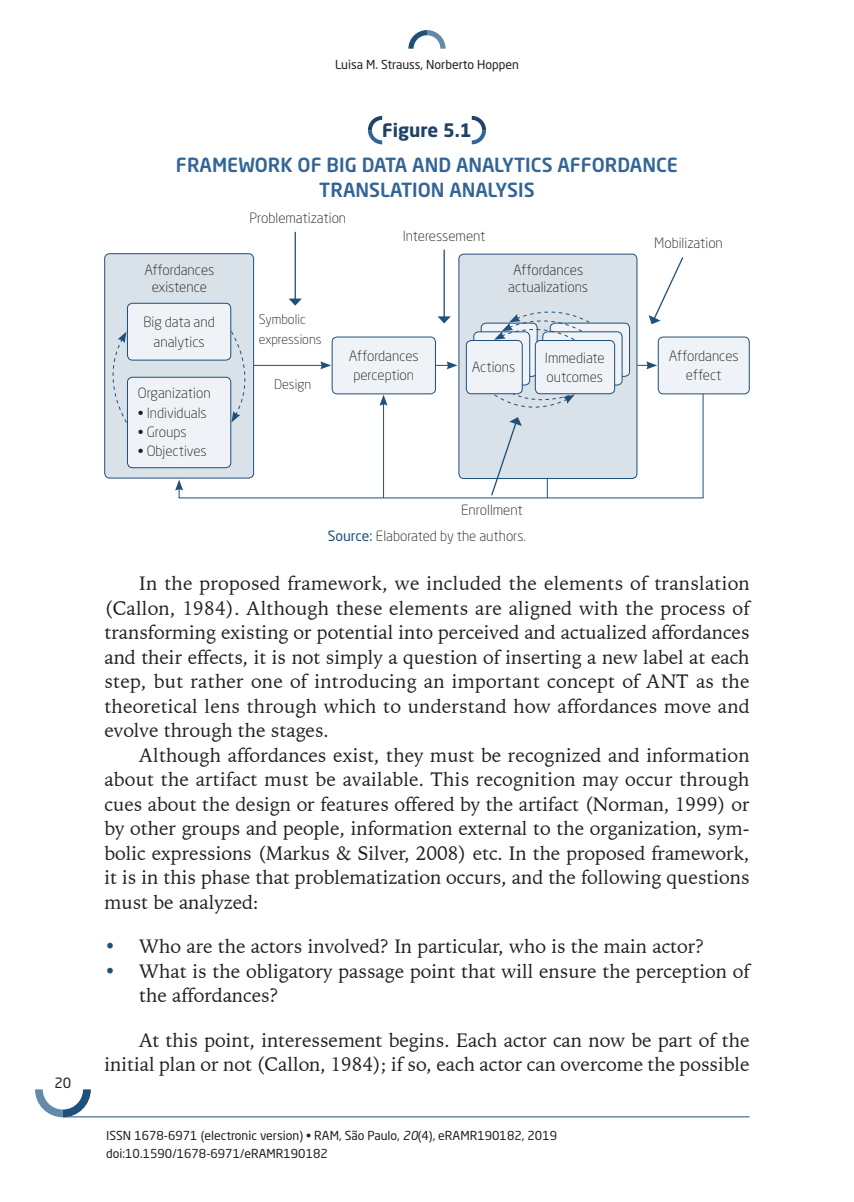
<style>
.page{position:relative;width:854px;height:1202px;background:#fff}
.page>*{position:absolute;margin:0;border:0;box-sizing:border-box;transform-origin:0 0}
.Corpo_do_texto{font:19.25px/24.5px "Iowan Old Style BT";color:#231f20;text-align:justify}
.Tabela_Tit{font:500 19.25px/24.5px "Neo Sans Std";color:#326597;text-align:center}
.Tabela_número{font:700 18.38px "Neo Sans Std";color:#1f4266}
.Tabela_fonte{font:300 14px/19.2px "Neo Sans Std";color:#231f20;text-align:center}
.t1{font:14px "Neo Sans Std";color:#231f20}
.t2{font:300 13.12px/19.2px "Neo Sans Std";color:#231f20}
.t3{font:12.25px/17.5px "Neo Sans Std";color:#231f20}
.s1{font-weight:400;color:#1f507b}
.s2{color:#1f507b}
.s3{font-style:italic}
</style>
<div class="page">
<svg style="left:35px;top:1089px;width:56px;height:27px"></svg>
<svg style="left:408px;top:30px;width:37px;height:19px"></svg>
<hr style="left:63px;top:1116px;width:686px;height:1px;background:#1f507b">
<svg style="left:368px;top:116px;width:14px;height:28px"></svg>
<svg style="left:472px;top:116px;width:14px;height:28px"></svg>
<div style="left:105px;top:253px;width:149px;height:225px;background:#d9e1e9;border-radius:5px"></div>
<div style="left:104px;top:253px;width:150px;height:225px;border:1px solid #1f507b;border-radius:5px"></div>
<div style="left:459px;top:254px;width:178px;height:224px;background:#d9e1e9;border-radius:5px"></div>
<div style="left:458px;top:253px;width:179px;height:226px;border:1px solid #1f507b;border-radius:5px"></div>
<svg style="left:481px;top:323px;width:56px;height:53px"></svg>
<div style="left:474px;top:332px;width:56px;height:53px;background:#eff2f6;border-radius:5px"></div>
<div style="left:473px;top:331px;width:57px;height:54px;border:1px solid #1f507b;border-radius:5px"></div>
<div style="left:550px;top:323px;width:79px;height:53px;background:#eff2f6;border-radius:5px"></div>
<div style="left:550px;top:322px;width:80px;height:55px;border:1px solid #1f507b;border-radius:5px"></div>
<div style="left:543px;top:332px;width:79px;height:53px;background:#eff2f6;border-radius:5px"></div>
<div style="left:542px;top:331px;width:80px;height:54px;border:1px solid #1f507b;border-radius:5px"></div>
<div style="left:127px;top:303px;width:104px;height:57px;background:#eff2f6;border-radius:5px"></div>
<div style="left:127px;top:303px;width:104px;height:57px;border:1px solid #1f507b;border-radius:5px"></div>
<div style="left:127px;top:377px;width:104px;height:90px;background:#eff2f6;border-radius:5px"></div>
<div style="left:127px;top:377px;width:104px;height:91px;border:1px solid #1f507b;border-radius:5px"></div>
<hr style="left:254px;top:365px;width:69px;height:1px;background:#1f507b">
<svg style="left:320px;top:361px;width:11px;height:8px"></svg>
<svg style="left:436px;top:361px;width:22px;height:8px"></svg>
<svg style="left:637px;top:361px;width:20px;height:8px"></svg>
<svg style="left:178px;top:386px;width:526px;height:112px"></svg>
<svg style="left:175px;top:479px;width:8px;height:11px"></svg>
<div style="left:658px;top:337px;width:91px;height:57px;background:#eff2f6;border-radius:5px"></div>
<div style="left:658px;top:336px;width:92px;height:58px;border:1px solid #1f507b;border-radius:5px"></div>
<hr style="left:383px;top:403px;width:1px;height:95px;background:#1f507b">
<svg style="left:379px;top:394px;width:8px;height:11px"></svg>
<div style="left:332px;top:337px;width:103px;height:57px;background:#eff2f6;border-radius:5px"></div>
<div style="left:332px;top:336px;width:104px;height:58px;border:1px solid #1f507b;border-radius:5px"></div>
<hr style="left:295px;top:232px;width:1px;height:67px;background:#1f507b">
<svg style="left:289px;top:298px;width:13px;height:7px"></svg>
<hr style="left:443px;top:249px;width:2px;height:68px;background:#1f507b">
<svg style="left:437px;top:316px;width:14px;height:7px"></svg>
<svg style="left:648px;top:257px;width:36px;height:67px"></svg>
<svg style="left:104px;top:331px;width:23px;height:92px"></svg>
<svg style="left:230px;top:330px;width:29px;height:92px"></svg>
<svg style="left:494px;top:311px;width:96px;height:30px"></svg>
<svg style="left:490px;top:392px;width:87px;height:106px"></svg>
<div style="left:466px;top:340px;width:56px;height:53px;background:#eff2f6;border-radius:5px"></div>
<div style="left:466px;top:340px;width:57px;height:54px;border:1px solid #1f507b;border-radius:5px"></div>
<div style="left:535px;top:340px;width:80px;height:53px;background:#eff2f6;border-radius:5px"></div>
<div style="left:535px;top:340px;width:80px;height:54px;border:1px solid #1f507b;border-radius:5px"></div>
<p class="t1" style="left:54px;top:1073px;width:18px">20</p>
<p class="t3" style="left:335px;top:55px;width:185px">Luisa M. Strauss, Norberto Hoppen</p>
<p class="Tabela_número" style="left:382px;top:118px;width:91px">Figure 5.1</p>
<p class="Tabela_Tit" style="left:176px;top:153px;width:504px">FRAMEWORK OF BIG DATA AND ANALYTICS AFFORDANCE<br>TRANSLATION ANALYSIS</p>
<p class="Tabela_fonte" style="left:144px;top:261px;width:71px;line-height:17.5px">Affordances existence</p>
<p class="Tabela_fonte" style="left:143px;top:312px;width:73px">Big data and analytics</p>
<p class="Tabela_fonte" style="left:138px;top:383px;width:74px">Organization</p>
<p class="Tabela_fonte" style="left:138px;top:402px;width:70px">• Individuals</p>
<p class="Tabela_fonte" style="left:138px;top:422px;width:50px">• Groups</p>
<p class="Tabela_fonte" style="left:138px;top:441px;width:70px">• Objectives</p>
<p class="Tabela_fonte" style="left:250px;top:208px;width:98px">Problematization</p>
<p class="Tabela_fonte" style="left:403px;top:226px;width:84px">Interessement</p>
<p class="Tabela_fonte" style="left:508px;top:261px;width:81px;line-height:17.5px">Affordances actualizations</p>
<p class="t2" style="left:259px;top:310px;width:64px">Symbolic expressions</p>
<p class="t2" style="left:274px;top:374px;width:39px">Design</p>
<p class="Tabela_fonte" style="left:349px;top:346px;width:71px">Affordances perception</p>
<p class="Tabela_fonte" style="left:472px;top:357px;width:45px">Actions</p>
<p class="Tabela_fonte" style="left:545px;top:348px;width:61px;text-align:left">Immediate outcomes</p>
<p class="Tabela_fonte" style="left:461px;top:500px;width:63px">Enrollment</p>
<p class="Tabela_fonte" style="left:654px;top:233px;width:70px">Mobilization</p>
<p class="Tabela_fonte" style="left:669px;top:346px;width:71px">Affordances effect</p>
<p class="Tabela_fonte" style="left:328px;top:526px;width:200px"><span class="s1">Source:</span> Elaborated by the authors.</p>
<p class="Corpo_do_texto" style="left:104px;top:570px;width:647px;text-indent:35px">In the proposed framework, we included the elements of translation (Callon, 1984). Although these elements are aligned with the process of transforming existing or potential into perceived and actualized affordances and their effects, it is not simply a question of inserting a new label at each step, but rather one of introducing an important concept of ANT as the theoretical lens through which to understand how affordances move and evolve through the stages.</p>
<p class="Corpo_do_texto" style="left:104px;top:742px;width:647px;text-indent:35px">Although affordances exist, they must be recognized and information about the artifact must be available. This recognition may occur through cues about the design or features offered by the artifact (Norman, 1999) or by other groups and people, information external to the organization, sym&shy;bolic expressions (Markus &amp; Silver, 2008) etc. In the proposed framework, it is in this phase that problematization occurs, and the following questions must be analyzed:</p>
<p class="Corpo_do_texto" style="left:104px;top:933px;width:601px"><span class="s2">•</span> Who are the actors involved? In particular, who is the main actor?</p>
<p class="Corpo_do_texto" style="left:139px;top:958px;width:612px;text-indent:-35px"><span class="s2">•</span> What is the obligatory passage point that will ensure the perception of the affordances?</p>
<p class="Corpo_do_texto" style="left:104px;top:1027px;width:646px;text-align:right">At this point, interessement begins. Each actor can now be part of the initial plan or not (Callon, 1984); if so, each actor can overcome the possible</p>
<p class="t3" style="left:106px;top:1126px;width:452px">ISSN 1678-6971 (electronic version) • RAM, São Paulo, <span class="s3">20</span>(4), eRAMR190182, 2019 doi:10.1590/1678-6971/eRAMR190182</p>
</div>
